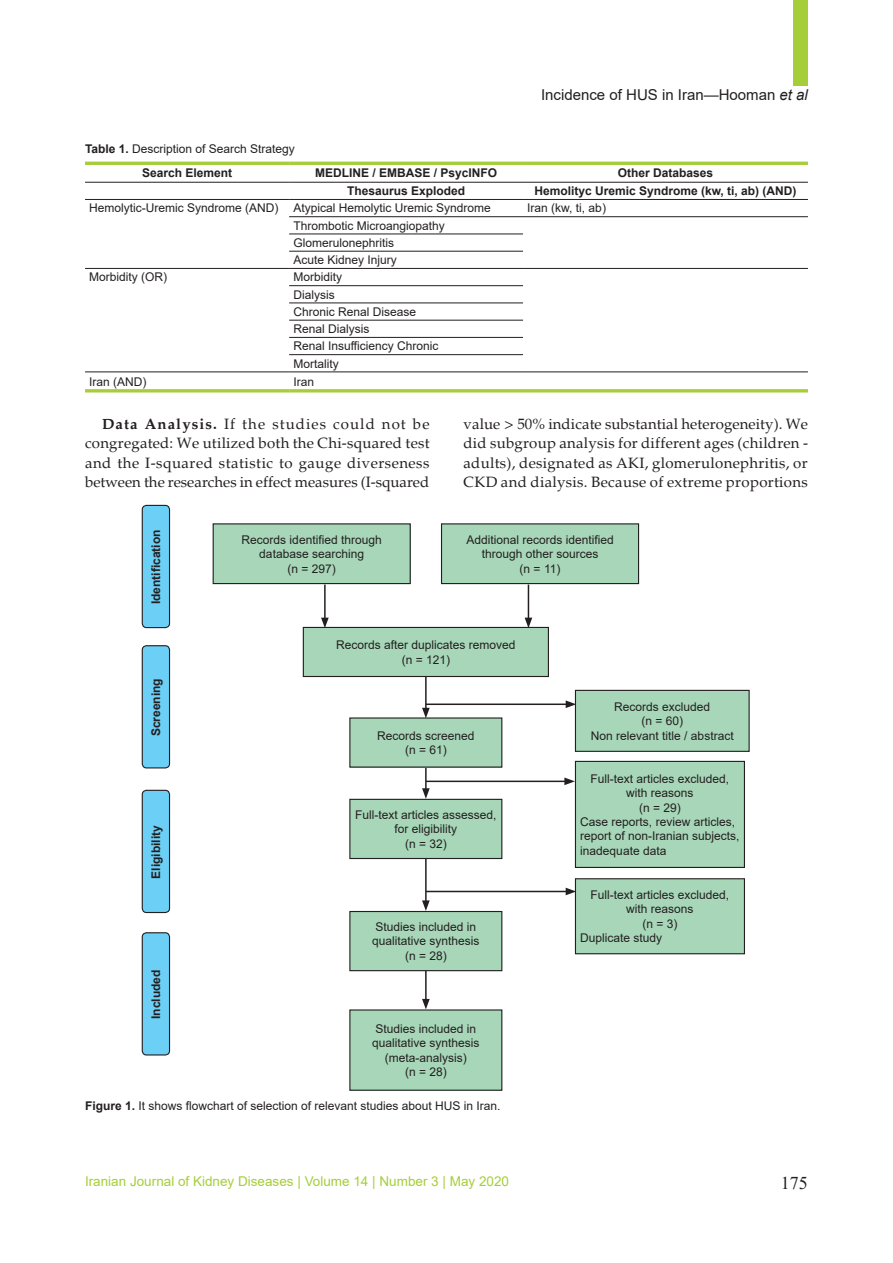
<style>
.page{position:relative;width:893px;height:1263px;background:#fff}
.page>*{position:absolute;margin:0;border:0;box-sizing:border-box;transform-origin:0 0}
.t1{font:18px "Times New Roman";color:#231f20}
.t2{font:15px/19.5px "Palatino";letter-spacing:.02em;color:#231f20;text-align:justify}
.t3{font:15px "Arial";color:#231f20}
.t4{font:13.5px "Arial";color:#a6ce39}
.t5{font:12px/14.4px "Arial";color:#231f20;text-align:center}
.t6{font:700 12px "Arial";color:#231f20}
.s1{font-weight:700}
.s2{font-style:italic}
</style>
<div class="page">
<div style="left:793px;top:0;width:15px;height:85px;background:#a6ce39"></div>
<hr style="left:289px;top:216px;width:234px;height:1px;background:#231f20">
<hr style="left:523px;top:216px;width:285px;height:1px;background:#231f20">
<hr style="left:289px;top:234px;width:234px;height:1px;background:#231f20">
<hr style="left:289px;top:251px;width:234px;height:1px;background:#231f20">
<hr style="left:289px;top:268px;width:234px;height:1px;background:#231f20">
<hr style="left:523px;top:268px;width:285px;height:1px;background:#231f20">
<hr style="left:289px;top:285px;width:234px;height:1px;background:#231f20">
<hr style="left:289px;top:303px;width:234px;height:1px;background:#231f20">
<hr style="left:289px;top:320px;width:234px;height:1px;background:#231f20">
<hr style="left:289px;top:337px;width:234px;height:1px;background:#231f20">
<hr style="left:289px;top:354px;width:234px;height:1px;background:#231f20">
<hr style="left:85px;top:162px;width:204px;height:3px;background:#a6ce39">
<hr style="left:289px;top:162px;width:234px;height:3px;background:#a6ce39">
<hr style="left:523px;top:162px;width:285px;height:3px;background:#a6ce39">
<hr style="left:85px;top:182px;width:204px;height:1px;background:#231f20">
<hr style="left:289px;top:371px;width:234px;height:1px;background:#231f20">
<hr style="left:523px;top:371px;width:285px;height:1px;background:#231f20">
<hr style="left:85px;top:389px;width:204px;height:3px;background:#a6ce39">
<hr style="left:289px;top:389px;width:234px;height:3px;background:#a6ce39">
<hr style="left:523px;top:389px;width:285px;height:3px;background:#a6ce39">
<hr style="left:289px;top:182px;width:234px;height:1px;background:#231f20">
<hr style="left:523px;top:182px;width:285px;height:1px;background:#231f20">
<hr style="left:289px;top:199px;width:234px;height:1px;background:#231f20">
<hr style="left:523px;top:199px;width:285px;height:1px;background:#231f20">
<hr style="left:85px;top:371px;width:204px;height:1px;background:#231f20">
<hr style="left:85px;top:199px;width:204px;height:1px;background:#231f20">
<hr style="left:85px;top:268px;width:204px;height:1px;background:#231f20">
<hr style="left:425px;top:966px;width:2px;height:35px;background:#231f20">
<svg style="left:422px;top:999px;width:8px;height:10px"></svg>
<hr style="left:425px;top:857px;width:2px;height:46px;background:#231f20">
<svg style="left:422px;top:900px;width:8px;height:11px"></svg>
<hr style="left:426px;top:781px;width:141px;height:1px;background:#231f20">
<svg style="left:564px;top:777px;width:11px;height:8px"></svg>
<hr style="left:425px;top:762px;width:2px;height:28px;background:#231f20">
<svg style="left:422px;top:788px;width:8px;height:11px"></svg>
<hr style="left:425px;top:675px;width:2px;height:35px;background:#231f20">
<svg style="left:422px;top:708px;width:8px;height:9px"></svg>
<div style="left:303px;top:627px;width:245px;height:49px;background:#a7d7b8"></div>
<div style="left:303px;top:627px;width:246px;height:50px;border:1px solid #231f20"></div>
<div style="left:575px;top:690px;width:174px;height:61px;background:#a7d7b8"></div>
<div style="left:575px;top:690px;width:175px;height:62px;border:1px solid #231f20"></div>
<div style="left:575px;top:761px;width:169px;height:106px;background:#a7d7b8"></div>
<div style="left:575px;top:761px;width:170px;height:107px;border:1px solid #231f20"></div>
<div style="left:575px;top:879px;width:169px;height:75px;background:#a7d7b8"></div>
<div style="left:575px;top:878px;width:170px;height:76px;border:1px solid #231f20"></div>
<div style="left:350px;top:718px;width:152px;height:49px;background:#a7d7b8"></div>
<div style="left:350px;top:799px;width:152px;height:59px;background:#a7d7b8"></div>
<div style="left:349px;top:799px;width:153px;height:60px;border:1px solid #231f20"></div>
<div style="left:142px;top:505px;width:28px;height:123px;background:#6bcff6;border-radius:4px"></div>
<div style="left:142px;top:505px;width:28px;height:123px;border:1px solid #231f20;border-radius:4px"></div>
<div style="left:142px;top:646px;width:28px;height:122px;background:#6bcff6;border-radius:4px"></div>
<div style="left:142px;top:645px;width:28px;height:123px;border:1px solid #231f20;border-radius:4px"></div>
<div style="left:142px;top:790px;width:28px;height:122px;background:#6bcff6;border-radius:4px"></div>
<div style="left:142px;top:790px;width:28px;height:123px;border:1px solid #231f20;border-radius:4px"></div>
<div style="left:142px;top:933px;width:28px;height:122px;background:#6bcff6;border-radius:4px"></div>
<div style="left:142px;top:932px;width:28px;height:123px;border:1px solid #231f20;border-radius:4px"></div>
<div style="left:350px;top:911px;width:152px;height:60px;background:#a7d7b8"></div>
<div style="left:349px;top:911px;width:153px;height:60px;border:1px solid #231f20"></div>
<div style="left:350px;top:1010px;width:152px;height:80px;background:#a7d7b8"></div>
<div style="left:349px;top:1009px;width:153px;height:82px;border:1px solid #231f20"></div>
<div style="left:213px;top:524px;width:197px;height:60px;background:#a7d7b8"></div>
<div style="left:213px;top:523px;width:198px;height:61px;border:1px solid #231f20"></div>
<div style="left:441px;top:524px;width:198px;height:60px;background:#a7d7b8"></div>
<div style="left:441px;top:523px;width:198px;height:61px;border:1px solid #231f20"></div>
<hr style="left:324px;top:584px;width:2px;height:36px;background:#231f20">
<svg style="left:321px;top:618px;width:8px;height:10px"></svg>
<hr style="left:528px;top:584px;width:1px;height:36px;background:#231f20">
<svg style="left:525px;top:618px;width:7px;height:10px"></svg>
<hr style="left:426px;top:703px;width:142px;height:2px;background:#231f20">
<svg style="left:566px;top:700px;width:10px;height:8px"></svg>
<hr style="left:426px;top:891px;width:142px;height:1px;background:#231f20">
<svg style="left:566px;top:888px;width:10px;height:7px"></svg>
<p class="t5" style="left:85px;top:142px;width:211px"><span class="s1">Table 1.</span> Description of Search Strategy</p>
<p class="t3" style="left:541px;top:85px;width:268px">Incidence of HUS in Iran—Hooman <span class="s2">et al</span></p>
<p class="t6" style="left:142px;top:164px;width:92px">Search Element</p>
<p class="t6" style="left:315px;top:164px;width:184px">MEDLINE / EMBASE / PsycINFO</p>
<p class="t6" style="left:618px;top:164px;width:97px">Other Databases</p>
<p class="t6" style="left:347px;top:183px;width:120px">Thesaurus Exploded</p>
<p class="t6" style="left:534px;top:183px;width:264px">Hemolityc Uremic Syndrome (kw, ti, ab) (AND)</p>
<p class="t5" style="left:89px;top:201px;width:403px">Hemolytic-Uremic Syndrome (AND) Atypical Hemolytic Uremic Syndrome</p>
<p class="t5" style="left:527px;top:201px;width:80px">Iran (kw, ti, ab)</p>
<p class="t5" style="left:293px;top:217px;width:153px;line-height:17.2px;text-align:left">Thrombotic Microangiopathy<br>Glomerulonephritis<br>Acute Kidney Injury</p>
<p class="t5" style="left:89px;top:270px;width:79px">Morbidity (OR)</p>
<p class="t5" style="left:293px;top:269px;width:147px;line-height:17.2px;text-align:left">Morbidity<br>Dialysis<br>Chronic Renal Disease<br>Renal Dialysis<br>Renal Insufficiency Chronic<br>Mortality</p>
<p class="t5" style="left:89px;top:374px;width:59px">Iran (AND)</p>
<p class="t5" style="left:293px;top:374px;width:22px">Iran</p>
<p class="t2" style="left:85px;top:414px;width:346px;text-indent:17px"><span class="s1">Data Analysis.</span> If the studies could not be congregated: We utilized both the Chi-squared test and the I-squared statistic to gauge diverseness between the researches in effect measures (I-squared</p>
<p class="t2" style="left:463px;top:414px;width:346px">value &gt; 50% indicate substantial heterogeneity). We did subgroup analysis for different ages (children - adults), designated as AKI, glomerulonephritis, or CKD and dialysis. Because of extreme proportions</p>
<p class="t6" style="left:148px;top:604px;width:76px;rotate:-90deg">Identification</p>
<p class="t6" style="left:148px;top:736px;width:60px;rotate:-90deg">Screening</p>
<p class="t6" style="left:148px;top:879px;width:55px;rotate:-90deg">Eligibility</p>
<p class="t6" style="left:148px;top:1019px;width:51px;rotate:-90deg">Included</p>
<p class="t5" style="left:242px;top:532px;width:142px">Records identified through database searching<br>(n = 297)</p>
<p class="t5" style="left:466px;top:532px;width:149px">Additional records identified through other sources<br>(n = 11)</p>
<p class="t5" style="left:336px;top:638px;width:181px">Records after duplicates removed (n = 121)</p>
<p class="t5" style="left:377px;top:728px;width:99px">Records screened (n = 61)</p>
<p class="t5" style="left:355px;top:807px;width:143px">Full-text articles assessed, for eligibility<br>(n = 32)</p>
<p class="t5" style="left:372px;top:919px;width:109px">Studies included in qualitative synthesis (n = 28)</p>
<p class="t5" style="left:372px;top:1021px;width:109px">Studies included in qualitative synthesis (meta-analysis)<br>(n = 28)</p>
<p class="t5" style="left:591px;top:699px;width:144px">Records excluded<br>(n = 60)<br>Non relevant title / abstract</p>
<p class="t5" style="left:591px;top:771px;width:140px">Full-text articles excluded,</p>
<p class="t5" style="left:626px;top:786px;width:69px">with reasons</p>
<p class="t5" style="left:639px;top:800px;width:43px">(n = 29)</p>
<p class="t5" style="left:580px;top:814px;width:156px">Case reports, review articles,</p>
<p class="t5" style="left:580px;top:829px;width:161px">report of non-Iranian subjects,</p>
<p class="t5" style="left:580px;top:843px;width:88px">inadequate data</p>
<p class="t5" style="left:591px;top:887px;width:140px">Full-text articles excluded,</p>
<p class="t5" style="left:626px;top:902px;width:69px">with reasons</p>
<p class="t5" style="left:642px;top:916px;width:37px">(n = 3)</p>
<p class="t5" style="left:580px;top:931px;width:84px">Duplicate study</p>
<p class="t5" style="left:85px;top:1099px;width:417px"><span class="s1">Figure 1.</span> It shows flowchart of selection of relevant studies about HUS in Iran.</p>
<p class="t4" style="left:85px;top:1172px;width:425px">Iranian Journal of Kidney Diseases | Volume 14 | Number 3 | May 2020</p>
<h1 class="t1" style="left:781px;top:1170px;width:28px">175</h1>
</div>
